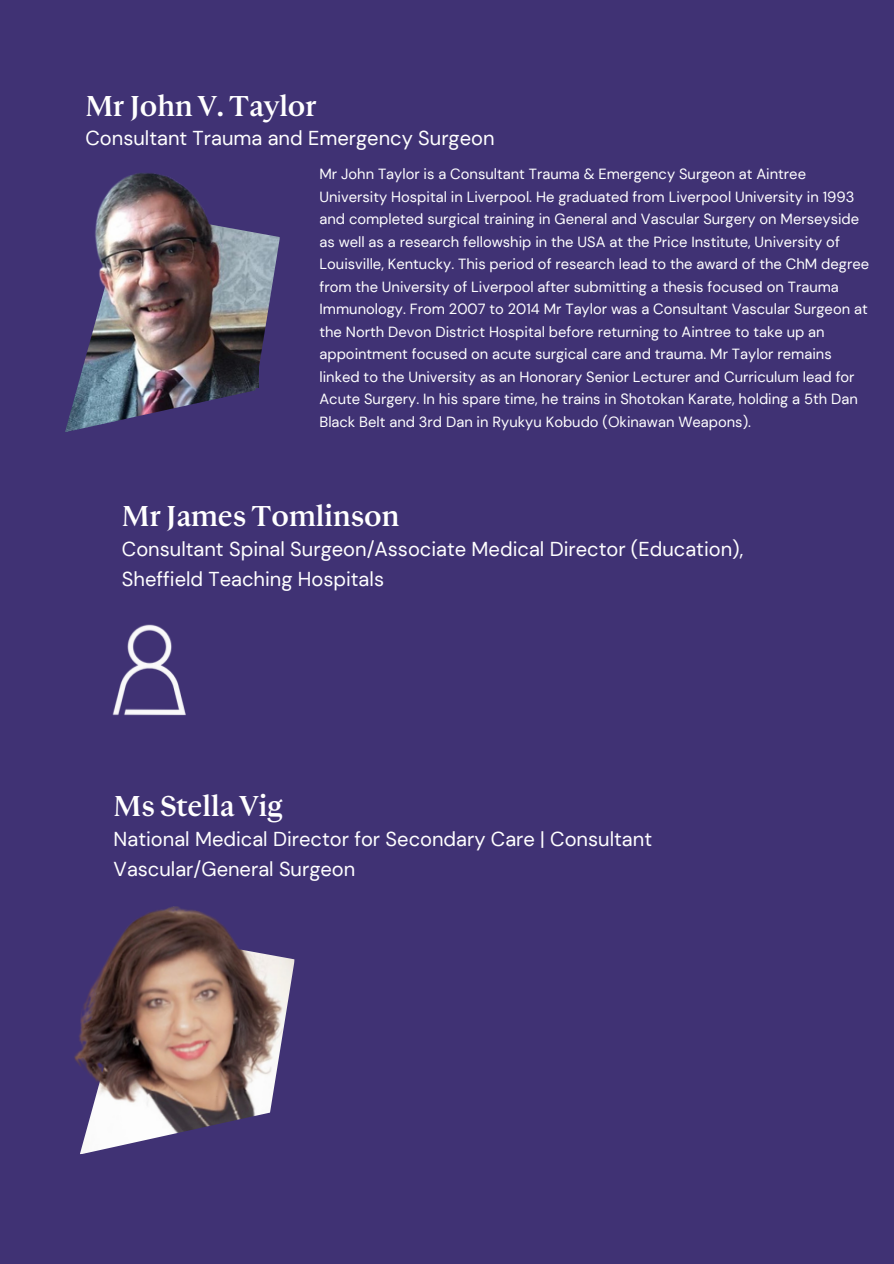
<style>
.page{position:relative;width:894px;height:1264px;background:#fff}
.page>*{position:absolute;margin:0;border:0;box-sizing:border-box;transform-origin:0 0}
.t1{font:32.1px "Doig Display Display";color:#fff}
.t2{font:20.1px/30.3px "DM Sans";color:#fff}
.t3{font:14.7px/22.5px "DM Sans";color:#fff}
</style>
<div class="page">
<div style="left:0;top:0;width:893px;height:1263px;background:#403274"></div>
<img style="left:112px;top:624px;width:74px;height:92px">
<img style="left:74px;top:906px;width:221px;height:249px">
<img style="left:65px;top:233px;width:215px;height:199px">
<img style="left:90px;top:173px;width:168px;height:214px">
<h1 class="t1" style="left:85px;top:90px;width:233px">Mr John V. Taylor</h1>
<h1 class="t2" style="left:85px;top:123px;width:410px">Consultant Trauma and Emergency Surgeon</h1>
<p class="t3" style="left:319px;top:163px;width:551px">Mr John Taylor is a Consultant Trauma &amp; Emergency Surgeon at Aintree University Hospital in Liverpool. He graduated from Liverpool University in 1993 and completed surgical training in General and Vascular Surgery on Merseyside as well as a research fellowship in the USA at the Price Institute, University of Louisville, Kentucky. This period of research lead to the award of the ChM degree from the University of Liverpool after submitting a thesis focused on Trauma Immunology. From 2007 to 2014 Mr Taylor was a Consultant Vascular Surgeon at the North Devon District Hospital before returning to Aintree to take up an appointment focused on acute surgical care and trauma. Mr Taylor remains linked to the University as an Honorary Senior Lecturer and Curriculum lead for Acute Surgery. In his spare time, he trains in Shotokan Karate, holding a 5th Dan Black Belt and 3rd Dan in Ryukyu Kobudo (Okinawan Weapons).</p>
<h1 class="t1" style="left:122px;top:500px;width:279px">Mr James Tomlinson</h1>
<h1 class="t2" style="left:122px;top:533px;width:622px">Consultant Spinal Surgeon/Associate Medical Director (Education),<br>Sheffield Teaching Hospitals</h1>
<p class="t1" style="left:114px;top:790px;width:170px">Ms Stella Vig</p>
<p class="t2" style="left:114px;top:823px;width:540px">National Medical Director for Secondary Care | Consultant<br>Vascular/General Surgeon</p>
</div>
